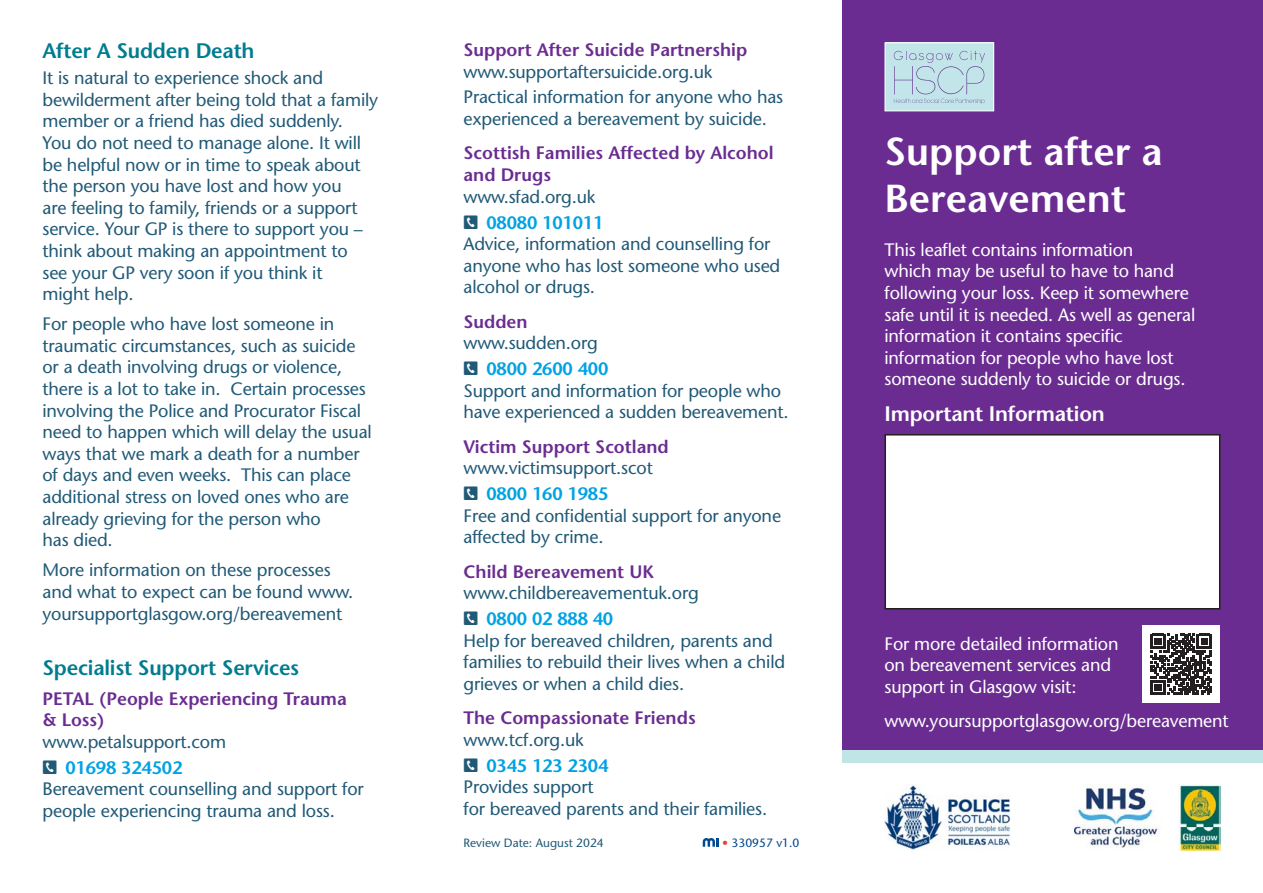
<style>
.page{position:relative;width:1263px;height:893px;background:#fff}
.page>*{position:absolute;margin:0;border:0;box-sizing:border-box;transform-origin:0 0}
.t1{font:600 39px/46.8px "Stone Sans";color:#fff}
.t2{font:600 21px "Stone Sans";letter-spacing:-.01em;color:#007c8f}
.t3{font:600 21px "Stone Sans";letter-spacing:-.01em;color:#fff}
.t4{font:18px/21.6px "Stone Sans";letter-spacing:-.01em;color:#215a77}
.t5{font:18px/21.6px "Stone Sans";letter-spacing:-.01em;color:#fff}
.t6{font:600 18px/21.6px "Stone Sans";color:#6a2c91}
.t7{font:600 18px "Stone Sans";letter-spacing:-.01em;color:#00a2e4}
.t8{font:12px "Stone Sans";color:#215a77}
.t9{font:12px "Stone Sans";color:#004a8d}
.s1{color:#ee3e34}
</style>
<div class="page">
<div style="left:843px;top:725px;width:420px;height:37px;background:#c0e5e7"></div>
<div style="left:843px;top:0;width:420px;height:750px;background:#6a2c91"></div>
<div style="left:885px;top:435px;width:335px;height:174px;background:#fff"></div>
<div style="left:884px;top:434px;width:336px;height:175px;border:2px solid #231f20"></div>
<img style="left:1074px;top:784px;width:146px;height:66px">
<div style="left:885px;top:43px;width:109px;height:68px;background:#c1e5e8"></div>
<svg style="left:894px;top:51px;width:91px;height:53px"></svg>
<div style="left:884px;top:42px;width:110px;height:69px;border:1px solid #fff"></div>
<img style="left:884px;top:785px;width:127px;height:65px">
<svg style="left:703px;top:838px;width:16px;height:9px"></svg>
<div style="left:1142px;top:625px;width:78px;height:78px;background:#fff"></div>
<svg style="left:1150px;top:634px;width:61px;height:61px"></svg>
<p class="t2" style="left:43px;top:38px;width:214px">After A Sudden Death</p>
<p class="t4" style="left:43px;top:67px;width:337px">It is natural to experience shock and bewilderment after being told that a family member or a friend has died suddenly.<br>You do not need to manage alone. It will be helpful now or in time to speak about the person you have lost and how you<br>are feeling to family, friends or a support service. Your GP is there to support you – think about making an appointment to<br>see your GP very soon if you think it<br>might help.</p>
<p class="t4" style="left:43px;top:313px;width:331px">For people who have lost someone in traumatic circumstances, such as suicide or a death involving drugs or violence, there is a lot to take in. Certain processes involving the Police and Procurator Fiscal need to happen which will delay the usual ways that we mark a death for a number of days and even weeks. This can place additional stress on loved ones who are already grieving for the person who<br>has died.</p>
<p class="t4" style="left:43px;top:559px;width:312px">More information on these processes and what to expect can be found www. yoursupportglasgow.org/bereavement</p>
<p class="t2" style="left:43px;top:655px;width:258px">Specialist Support Services</p>
<p class="t6" style="left:43px;top:687px;width:306px">PETAL (People Experiencing Trauma &amp; Loss)</p>
<p class="t4" style="left:43px;top:731px;width:185px">www.petalsupport.com</p>
<p class="t7" style="left:65px;top:757px;width:118px">01698 324502</p>
<p class="t4" style="left:43px;top:778px;width:323px">Bereavement counselling and support for people experiencing trauma and loss.</p>
<p class="t6" style="left:463px;top:39px;width:285px">Support After Suicide Partnership</p>
<p class="t4" style="left:463px;top:58px;width:321px;line-height:25.8px">www.supportaftersuicide.org.uk<br>Practical information for anyone who has</p>
<p class="t4" style="left:463px;top:108px;width:305px">experienced a bereavement by suicide.</p>
<p class="t6" style="left:463px;top:142px;width:312px">Scottish Families Affected by Alcohol and Drugs</p>
<p class="t4" style="left:463px;top:186px;width:133px">www.sfad.org.uk</p>
<p class="t7" style="left:486px;top:211px;width:118px">08080 101011</p>
<p class="t4" style="left:463px;top:233px;width:318px">Advice, information and counselling for anyone who has lost someone who used alcohol or drugs.</p>
<p class="t6" style="left:463px;top:311px;width:66px">Sudden</p>
<p class="t4" style="left:463px;top:332px;width:136px">www.sudden.org</p>
<p class="t7" style="left:486px;top:358px;width:123px">0800 2600 400</p>
<p class="t4" style="left:463px;top:380px;width:327px">Support and information for people who have experienced a sudden bereavement.</p>
<p class="t6" style="left:463px;top:436px;width:207px">Victim Support Scotland</p>
<p class="t4" style="left:463px;top:457px;width:191px">www.victimsupport.scot</p>
<p class="t7" style="left:486px;top:483px;width:123px">0800 160 1985</p>
<p class="t4" style="left:463px;top:505px;width:319px">Free and confidential support for anyone affected by crime.</p>
<p class="t6" style="left:463px;top:561px;width:192px">Child Bereavement UK</p>
<p class="t4" style="left:463px;top:582px;width:237px">www.childbereavementuk.org</p>
<p class="t7" style="left:486px;top:608px;width:128px">0800 02 888 40</p>
<p class="t4" style="left:463px;top:630px;width:323px">Help for bereaved children, parents and families to rebuild their lives when a child grieves or when a child dies.</p>
<p class="t6" style="left:463px;top:707px;width:234px">The Compassionate Friends</p>
<p class="t4" style="left:463px;top:729px;width:122px">www.tcf.org.uk</p>
<p class="t7" style="left:486px;top:755px;width:123px">0345 123 2304</p>
<p class="t4" style="left:463px;top:776px;width:305px">Provides support<br>for bereaved parents and their families.</p>
<p class="t8" style="left:463px;top:835px;width:142px">Review Date: August 2024</p>
<p class="t9" style="left:722px;top:835px;width:79px"><span class="s1">•</span> 330957 v1.0</p>
<h1 class="t1" style="left:884px;top:128px;width:280px">Support after a<br>Bereavement</h1>
<p class="t5" style="left:884px;top:239px;width:312px">This leaflet contains information<br>which may be useful to have to hand following your loss. Keep it somewhere safe until it is needed. As well as general information it contains specific information for people who have lost someone suddenly to suicide or drugs.</p>
<p class="t3" style="left:884px;top:401px;width:222px">Important Information</p>
<p class="t5" style="left:884px;top:633px;width:236px">For more detailed information on bereavement services and support in Glasgow visit:</p>
<p class="t5" style="left:884px;top:710px;width:346px">www.yoursupportglasgow.org/bereavement</p>
</div>
